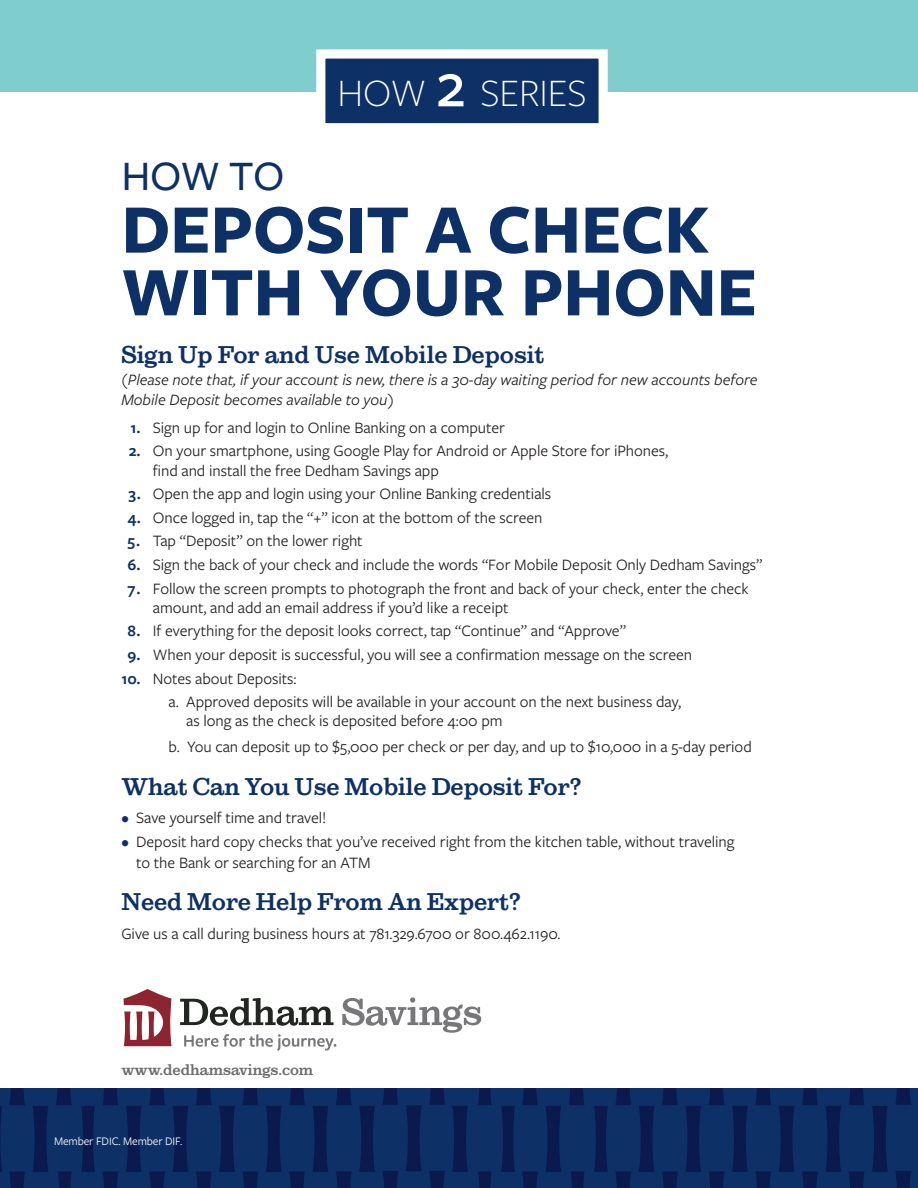
<style>
.page{position:relative;width:918px;height:1188px;background:#fff}
.page>*{position:absolute;margin:0;border:0;box-sizing:border-box;transform-origin:0 0}
.t1{font:700 72px/62.7px "Freight Sans Pro";letter-spacing:-.005em;color:#0d3166}
.t2{font:500 43.5px "Freight Sans Pro";color:#0d3166}
.t3{font:300 40.35px "Freight Sans Pro";letter-spacing:-.005em;color:#fff}
.t4{font:700 24px "Sutro";letter-spacing:-.005em;color:#0d3166}
.t5{font:16.5px/19.2px "Freight Sans Pro";letter-spacing:-.005em;color:#231f20}
.t6{font:italic 16.5px/19.5px "Freight Sans Pro";color:#231f20}
.t7{font:700 15px "Sutro";letter-spacing:-.005em;color:#6c6d70}
.t8{font:12px "Freight Sans Pro";letter-spacing:-.01em;color:#fff}
.s1{font-weight:500;font-size:66.45px}
.s2{font-weight:600;color:#fff}
.s3{font-weight:600;color:#0d3166}
.s4{color:#0d3166}
</style>
<div class="page">
<div style="left:0;top:1089px;width:918px;height:99px;background:#0d3166"></div>
<svg style="left:872px;top:1106px;width:16px;height:66px"></svg>
<svg style="left:825px;top:1106px;width:16px;height:66px"></svg>
<svg style="left:779px;top:1106px;width:16px;height:66px"></svg>
<svg style="left:732px;top:1106px;width:16px;height:66px"></svg>
<svg style="left:685px;top:1106px;width:16px;height:66px"></svg>
<svg style="left:639px;top:1106px;width:16px;height:66px"></svg>
<svg style="left:545px;top:1106px;width:16px;height:66px"></svg>
<svg style="left:849px;top:1089px;width:16px;height:16px"></svg>
<svg style="left:802px;top:1089px;width:16px;height:16px"></svg>
<svg style="left:755px;top:1089px;width:16px;height:16px"></svg>
<svg style="left:709px;top:1089px;width:16px;height:16px"></svg>
<svg style="left:662px;top:1089px;width:16px;height:16px"></svg>
<svg style="left:615px;top:1089px;width:16px;height:16px"></svg>
<svg style="left:569px;top:1089px;width:16px;height:16px"></svg>
<svg style="left:522px;top:1089px;width:16px;height:16px"></svg>
<svg style="left:895px;top:1089px;width:16px;height:16px"></svg>
<svg style="left:594px;top:1106px;width:14px;height:66px"></svg>
<svg style="left:501px;top:1106px;width:14px;height:66px"></svg>
<svg style="left:478px;top:1089px;width:14px;height:16px"></svg>
<svg style="left:452px;top:1106px;width:16px;height:66px"></svg>
<svg style="left:849px;top:1171px;width:15px;height:17px"></svg>
<svg style="left:802px;top:1171px;width:16px;height:17px"></svg>
<svg style="left:755px;top:1171px;width:16px;height:17px"></svg>
<svg style="left:709px;top:1171px;width:15px;height:17px"></svg>
<svg style="left:662px;top:1171px;width:16px;height:17px"></svg>
<svg style="left:615px;top:1171px;width:16px;height:17px"></svg>
<svg style="left:522px;top:1171px;width:16px;height:17px"></svg>
<svg style="left:895px;top:1171px;width:16px;height:17px"></svg>
<svg style="left:571px;top:1171px;width:13px;height:17px"></svg>
<svg style="left:478px;top:1171px;width:14px;height:17px"></svg>
<svg style="left:359px;top:1106px;width:16px;height:66px"></svg>
<svg style="left:313px;top:1106px;width:15px;height:66px"></svg>
<svg style="left:266px;top:1106px;width:16px;height:66px"></svg>
<svg style="left:219px;top:1106px;width:16px;height:66px"></svg>
<svg style="left:173px;top:1106px;width:15px;height:66px"></svg>
<svg style="left:126px;top:1106px;width:16px;height:66px"></svg>
<svg style="left:33px;top:1106px;width:15px;height:66px"></svg>
<svg style="left:336px;top:1089px;width:16px;height:16px"></svg>
<svg style="left:289px;top:1089px;width:16px;height:16px"></svg>
<svg style="left:243px;top:1089px;width:15px;height:16px"></svg>
<svg style="left:196px;top:1089px;width:16px;height:16px"></svg>
<svg style="left:149px;top:1089px;width:16px;height:16px"></svg>
<svg style="left:103px;top:1089px;width:15px;height:16px"></svg>
<svg style="left:56px;top:1089px;width:16px;height:16px"></svg>
<svg style="left:9px;top:1089px;width:16px;height:16px"></svg>
<svg style="left:429px;top:1089px;width:16px;height:16px"></svg>
<svg style="left:383px;top:1089px;width:15px;height:16px"></svg>
<svg style="left:406px;top:1105px;width:16px;height:66px"></svg>
<svg style="left:81px;top:1106px;width:14px;height:66px"></svg>
<svg style="left:0;top:1106px;width:2px;height:66px"></svg>
<svg style="left:336px;top:1171px;width:16px;height:17px"></svg>
<svg style="left:289px;top:1171px;width:16px;height:17px"></svg>
<svg style="left:243px;top:1171px;width:15px;height:17px"></svg>
<svg style="left:196px;top:1171px;width:16px;height:17px"></svg>
<svg style="left:149px;top:1171px;width:16px;height:17px"></svg>
<svg style="left:103px;top:1171px;width:15px;height:17px"></svg>
<svg style="left:9px;top:1171px;width:16px;height:17px"></svg>
<svg style="left:429px;top:1171px;width:16px;height:17px"></svg>
<svg style="left:383px;top:1171px;width:15px;height:17px"></svg>
<svg style="left:58px;top:1171px;width:14px;height:17px"></svg>
<div style="left:0;top:0;width:918px;height:91px;background:#7fcecd"></div>
<div style="left:316px;top:49px;width:292px;height:83px;background:#0d3166;border:9px solid #fff"></div>
<svg style="left:124px;top:989px;width:48px;height:57px"></svg>
<svg style="left:180px;top:998px;width:154px;height:28px"></svg>
<svg style="left:342px;top:997px;width:139px;height:36px"></svg>
<svg style="left:184px;top:1034px;width:152px;height:17px"></svg>
<p class="t3" style="left:337px;top:66px;width:251px">HOW <span class="s1">2</span> SERIES</p>
<p class="t2" style="left:121px;top:147px;width:164px">HOW TO</p>
<p class="t1" style="left:121px;top:195px;width:637px">DEPOSIT A CHECK<br>WITH YOUR PHONE</p>
<p class="t4" style="left:121px;top:342px;width:425px">Sign Up For and Use Mobile Deposit</p>
<p class="t6" style="left:121px;top:369px;width:638px">(Please note that, if your account is new, there is a 30-day waiting period for new accounts before<br>Mobile Deposit becomes available to you)</p>
<p class="t5" style="left:121px;top:417px;width:385px"><span class="s2">1</span> <span class="s3">1 .</span> Sign up for and login to Online Banking on a computer</p>
<p class="t5" style="left:153px;top:441px;width:517px;text-indent:-32px"><span class="s2">1</span><span class="s3">2 .</span> On your smartphone, using Google Play for Android or Apple Store for iPhones, find and install the free Dedham Savings app</p>
<p class="t5" style="left:121px;top:483px;width:431px"><span class="s2">1</span> <span class="s3">3.</span> Open the app and login using your Online Banking credentials</p>
<p class="t5" style="left:121px;top:507px;width:423px"><span class="s2">1</span><span class="s3">4.</span> Once logged in, tap the “+” icon at the bottom of the screen</p>
<p class="t5" style="left:121px;top:531px;width:243px"><span class="s2">1</span><span class="s3">5.</span> Tap “Deposit” on the lower right</p>
<p class="t5" style="left:121px;top:554px;width:643px"><span class="s2">1</span><span class="s3">6.</span> Sign the back of your check and include the words “For Mobile Deposit Only Dedham Savings”</p>
<p class="t5" style="left:153px;top:578px;width:597px;text-indent:-32px"><span class="s2">1</span><span class="s3">7.</span> Follow the screen prompts to photograph the front and back of your check, enter the check amount, and add an email address if you’d like a receipt</p>
<p class="t5" style="left:121px;top:621px;width:506px"><span class="s2">1</span><span class="s3">8.</span> If everything for the deposit looks correct, tap “Continue” and “Approve”</p>
<p class="t5" style="left:121px;top:644px;width:572px"><span class="s2">1</span><span class="s3">9.</span> When your deposit is successful, you will see a confirmation message on the screen</p>
<p class="t5" style="left:121px;top:668px;width:177px"><span class="s3">10.</span> Notes about Deposits:</p>
<p class="t5" style="left:186px;top:692px;width:496px;text-indent:-18px">a. Approved deposits will be available in your account on the next business day, as long as the check is deposited before 4:00 pm</p>
<p class="t5" style="left:169px;top:737px;width:585px">b. You can deposit up to $5,000 per check or per day, and up to $10,000 in a 5-day period</p>
<p class="t4" style="left:121px;top:774px;width:462px">What Can You Use Mobile Deposit For?</p>
<p class="t5" style="left:121px;top:807px;width:207px"><span class="s4">•</span> Save yourself time and travel!</p>
<p class="t5" style="left:136px;top:830px;width:600px;line-height:21.6px;text-indent:-15px"><span class="s4">•</span> Deposit hard copy checks that you’ve received right from the kitchen table, without traveling to the Bank or searching for an ATM</p>
<p class="t4" style="left:121px;top:889px;width:401px">Need More Help From An Expert?</p>
<p class="t5" style="left:121px;top:924px;width:441px">Give us a call during business hours at 781.329.6700 or 800.462.1190.</p>
<p class="t7" style="left:121px;top:1062px;width:193px">www.dedhamsavings.com</p>
<p class="t8" style="left:54px;top:1134px;width:130px">Member FDIC. Member DIF.</p>
</div>
